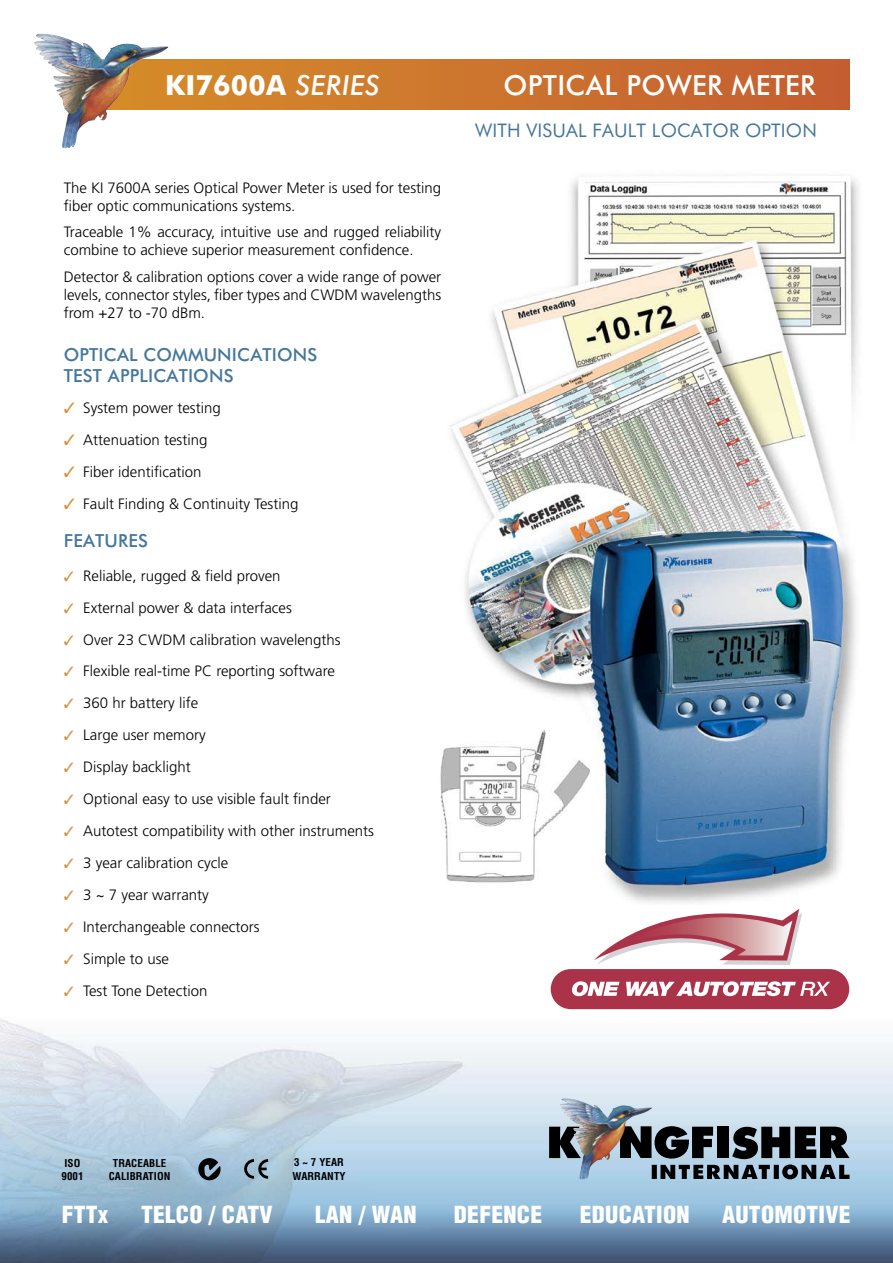
<style>
.page{position:relative;width:893px;height:1263px;background:#fff}
.page>*{position:absolute;margin:0;border:0;box-sizing:border-box;transform-origin:0 0}
.t1{font:500 27.75px "Futura BT";letter-spacing:.01em;color:#fff}
.t2{font:700 27.75px "Futura BT";letter-spacing:.01em;color:#fff}
.Table_Header{font:900 condensed 22.95px "Helvetica";letter-spacing:.01em;color:#fff}
.t3{font:18.75px "Futura BT";letter-spacing:.01em;color:#45779c}
.t4{font:500 18px/21px "Futura BT";letter-spacing:.01em;color:#45779c}
.t5{font:300 15px/18px "Frutiger";color:#000}
.Table_Header-2{font:700 condensed 10.5px "Helvetica";letter-spacing:.01em;color:#000}
.s1{font-weight:500;font-style:italic}
.s2{color:#d78f3c}
</style>
<div class="page">
<img style="left:0;top:988px;width:893px;height:275px">
<svg style="left:549px;top:1127px;width:31px;height:31px"></svg>
<img style="left:580px;top:1105px;width:72px;height:74px">
<svg style="left:620px;top:1126px;width:230px;height:53px;background:#515d66"></svg>
<div style="left:99px;top:60px;width:751px;height:50px;background:linear-gradient(to right,#d68d29,#c45d32)"></div>
<img style="left:89px;top:44px;width:79px;height:77px">
<svg style="left:198px;top:1158px;width:22px;height:22px"></svg>
<svg style="left:244px;top:1159px;width:24px;height:20px"></svg>
<img style="left:440px;top:178px;width:419px;height:725px">
<svg style="left:594px;top:909px;width:208px;height:56px"></svg>
<div style="left:551px;top:969px;width:298px;height:40px;background:#aa3349;border-radius:20px"></div>
<svg style="left:572px;top:981px;width:47px;height:15px"></svg>
<svg style="left:626px;top:981px;width:204px;height:15px"></svg>
<p class="t2" style="left:165px;top:68px;width:216px">KI7600A <span class="s1">SERIES</span></p>
<p class="t5" style="left:64px;top:178px;width:379px">The KI 7600A series Optical Power Meter is used for testing fiber optic communications systems.</p>
<p class="t5" style="left:64px;top:223px;width:379px">Traceable 1% accuracy, intuitive use and rugged reliability combine to achieve superior measurement confidence.</p>
<p class="t5" style="left:64px;top:267px;width:379px;text-align:justify">Detector &amp; calibration options cover a wide range of power levels, connector styles, fiber types and CWDM wavelengths from +27 to -70 dBm.</p>
<p class="t4" style="left:64px;top:344px;width:255px">OPTICAL COMMUNICATIONS<br>TEST APPLICATIONS</p>
<p class="t5" style="left:64px;top:399px;width:159px"><span class="s2">✓</span> System power testing</p>
<p class="t5" style="left:64px;top:431px;width:145px"><span class="s2">✓</span> Attenuation testing</p>
<p class="t5" style="left:64px;top:463px;width:139px"><span class="s2">✓</span> Fiber identification</p>
<p class="t5" style="left:64px;top:495px;width:236px"><span class="s2">✓</span> Fault Finding &amp; Continuity Testing</p>
<p class="t4" style="left:64px;top:530px;width:86px">FEATURES</p>
<p class="t5" style="left:64px;top:566px;width:218px"><span class="s2">✓</span> Reliable, rugged &amp; field proven</p>
<p class="t5" style="left:64px;top:598px;width:230px"><span class="s2">✓</span> External power &amp; data interfaces</p>
<p class="t5" style="left:64px;top:630px;width:279px"><span class="s2">✓</span> Over 23 CWDM calibration wavelengths</p>
<p class="t5" style="left:64px;top:662px;width:273px"><span class="s2">✓</span> Flexible real-time PC reporting software</p>
<p class="t5" style="left:64px;top:694px;width:136px"><span class="s2">✓</span> 360 hr battery life</p>
<p class="t5" style="left:64px;top:726px;width:143px"><span class="s2">✓</span> Large user memory</p>
<p class="t5" style="left:64px;top:758px;width:129px"><span class="s2">✓</span> Display backlight</p>
<p class="t5" style="left:64px;top:790px;width:269px"><span class="s2">✓</span> Optional easy to use visible fault finder</p>
<p class="t5" style="left:64px;top:822px;width:312px"><span class="s2">✓</span> Autotest compatibility with other instruments</p>
<p class="t5" style="left:64px;top:854px;width:166px"><span class="s2">✓</span> 3 year calibration cycle</p>
<p class="t5" style="left:64px;top:886px;width:147px"><span class="s2">✓</span> 3 ~ 7 year warranty</p>
<p class="t5" style="left:64px;top:918px;width:197px"><span class="s2">✓</span> Interchangeable connectors</p>
<p class="t5" style="left:64px;top:950px;width:107px"><span class="s2">✓</span> Simple to use</p>
<p class="t5" style="left:64px;top:981px;width:145px"><span class="s2">✓</span> Test Tone Detection</p>
<p class="t1" style="left:504px;top:68px;width:314px">OPTICAL POWER METER</p>
<p class="t3" style="left:475px;top:119px;width:343px">WITH VISUAL FAULT LOCATOR OPTION</p>
<p class="Table_Header-2" style="left:65px;top:1157px;width:17px">ISO</p>
<p class="Table_Header-2" style="left:61px;top:1170px;width:24px">9001</p>
<p class="Table_Header-2" style="left:113px;top:1157px;width:55px">TRACEABLE</p>
<p class="Table_Header-2" style="left:109px;top:1170px;width:63px">CALIBRATION</p>
<p class="Table_Header-2" style="left:294px;top:1155px;width:51px">3 ~ 7 YEAR</p>
<p class="Table_Header-2" style="left:292px;top:1170px;width:55px">WARRANTY</p>
<p class="Table_Header" style="left:62px;top:1200px;width:48px">FTTx</p>
<p class="Table_Header" style="left:141px;top:1200px;width:133px">TELCO / CATV</p>
<p class="Table_Header" style="left:315px;top:1200px;width:103px">LAN / WAN</p>
<p class="Table_Header" style="left:454px;top:1200px;width:90px">DEFENCE</p>
<p class="Table_Header" style="left:580px;top:1200px;width:111px">EDUCATION</p>
<p class="Table_Header" style="left:722px;top:1200px;width:130px">AUTOMOTIVE</p>
</div>
